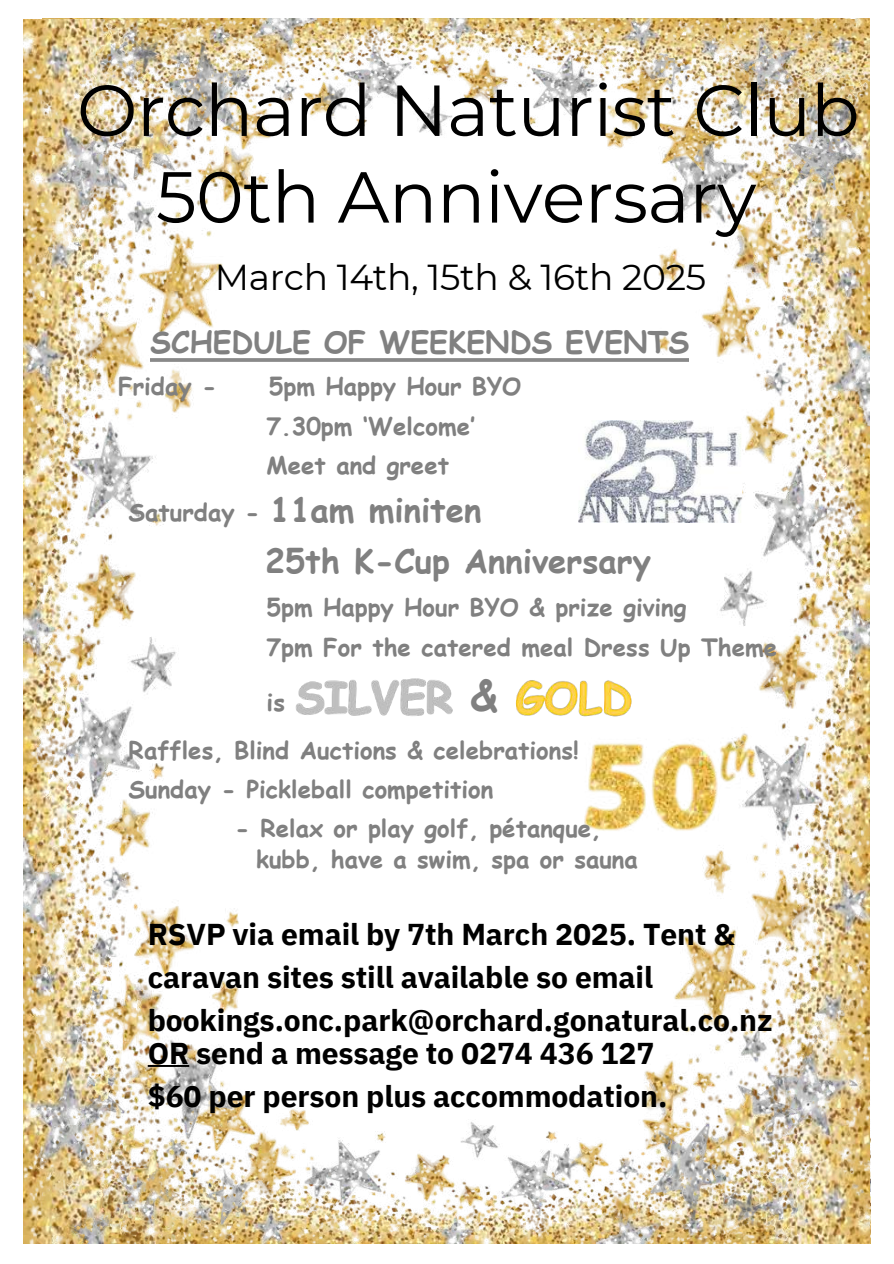
<style>
.page{position:relative;width:894px;height:1264px;background:#fff}
.page>*{position:absolute;margin:0;border:0;box-sizing:border-box;transform-origin:0 0}
.t1{font:72px/86.7px "Montserrat";letter-spacing:-.01em;color:#000;text-align:center}
.t2{font:700 42px "Comic Sans MS";color:#808080}
.t3{font:36px "Montserrat";letter-spacing:-.01em;color:#000}
.t4{font:700 33px/51.3px "Comic Sans MS";color:#808080}
.t5{font:700 30px/42.8px "IBM Plex Sans";letter-spacing:-.005em;color:#000}
.t6{font:700 30px "Comic Sans MS";color:#808080}
.t7{font:700 24px/39.8px "Comic Sans MS";color:#808080}
</style>
<div class="page">
<img style="left:395px;top:947px;width:475px;height:296px">
<img style="left:505px;top:303px;width:364px;height:940px">
<img style="left:395px;top:19px;width:474px;height:284px">
<img style="left:23px;top:19px;width:372px;height:1224px">
<img style="left:148px;top:1065px;width:41px;height:1px">
<img style="left:288px;top:672px;width:165px;height:50px">
<img style="left:150px;top:359px;width:538px;height:2px">
<img style="left:508px;top:672px;width:130px;height:51px">
<img style="left:578px;top:420px;width:162px;height:102px">
<h1 class="t1" style="left:77px;top:67px;width:784px">Orchard Naturist Club<br>50th Anniversary</h1>
<h3 class="t3" style="left:215px;top:255px;width:493px">March 14th, 15th &amp; 16th 2025</h3>
<p class="t6" style="left:150px;top:320px;width:540px">SCHEDULE OF WEEKENDS EVENTS</p>
<p class="t7" style="left:118px;top:365px;width:100px">Friday -</p>
<p class="t7" style="left:266px;top:365px;width:256px">5pm Happy Hour BYO<br>7.30pm ‘Welcome’<br>Meet and greet</p>
<p class="t7" style="left:129px;top:491px;width:132px">Saturday -</p>
<h3 class="t4" style="left:265px;top:482px;width:387px">11am miniten<br>25th K-Cup Anniversary</h3>
<p class="t7" style="left:266px;top:587px;width:512px;line-height:39.3px">5pm Happy Hour BYO &amp; prize giving<br>7pm For the catered meal Dress Up Theme</p>
<p class="t7" style="left:266px;top:681px;width:20px">is</p>
<h2 class="t2" style="left:470px;top:664px;width:29px">&amp;</h2>
<p class="t7" style="left:129px;top:729px;width:451px;line-height:39.3px">Raffles, Blind Auctions &amp; celebrations!<br>Sunday - Pickleball competition</p>
<p class="t7" style="left:256px;top:812px;width:383px;line-height:30.9px;text-indent:-21px">- Relax or play golf, pétanque, kubb, have a swim, spa or sauna</p>
<p class="t5" style="left:148px;top:912px;width:626px">RSVP via email by 7th March 2025. Tent &amp; caravan sites still available so email bookings.onc.park@orchard.gonatural.co.nz</p>
<p class="t5" style="left:148px;top:1031px;width:521px">OR send a message to 0274 436 127 $60 per person plus accommodation.</p>
</div>
